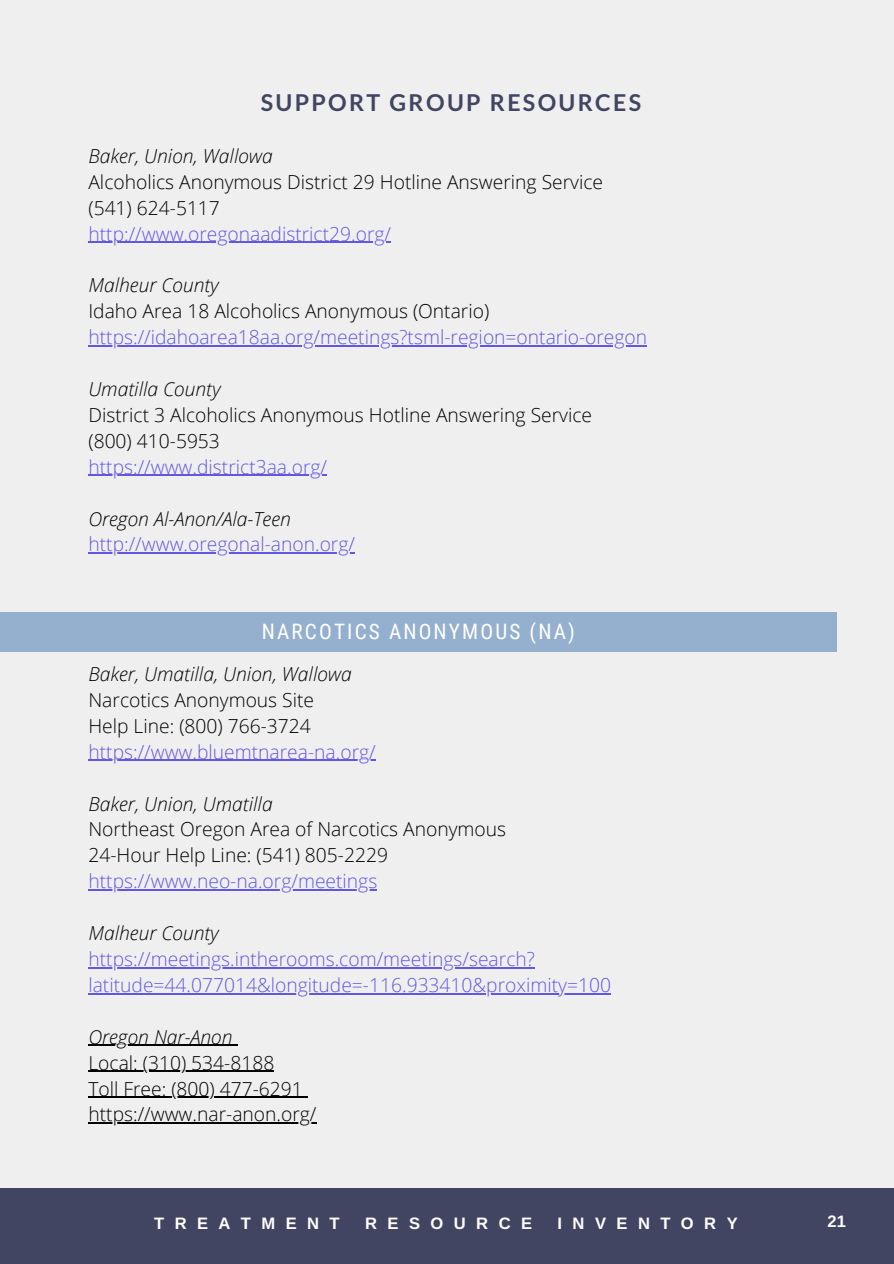
<style>
.page{position:relative;width:894px;height:1264px;background:#fff}
.page>*{position:absolute;margin:0;border:0;box-sizing:border-box;transform-origin:0 0}
.t1{font:700 23.25px "Lato";letter-spacing:.1em;color:#414562}
.t2{font:21.3px "Roboto Condensed";letter-spacing:.1em;color:#fff}
.t3{font:300 19.2px "Open Sans";color:#000}
.t4{font:300 19.2px/26px "Open Sans";color:#6257e3}
.t5{font:italic 300 19.2px "Open Sans";color:#000}
.t6{font:700 16.5px "Arimo";letter-spacing:.63em;color:#fff}
</style>
<div class="page">
<div style="left:0;top:0;width:893px;height:1263px;background:#efefef"></div>
<hr style="left:88px;top:242px;width:303px;height:1px;background:#6257e3">
<hr style="left:88px;top:345px;width:559px;height:1px;background:#6257e3">
<hr style="left:88px;top:475px;width:239px;height:1px;background:#6257e3">
<hr style="left:88px;top:552px;width:267px;height:1px;background:#6257e3">
<hr style="left:88px;top:759px;width:287px;height:2px;background:#6257e3">
<hr style="left:88px;top:889px;width:289px;height:1px;background:#6257e3">
<hr style="left:88px;top:967px;width:446px;height:1px;background:#6257e3">
<hr style="left:88px;top:993px;width:523px;height:1px;background:#6257e3">
<hr style="left:88px;top:1044px;width:144px;height:1px;background:#000">
<hr style="left:88px;top:1070px;width:186px;height:1px;background:#000">
<hr style="left:88px;top:1096px;width:215px;height:1px;background:#000">
<hr style="left:88px;top:1122px;width:228px;height:1px;background:#000">
<div style="left:0;top:1188px;width:893px;height:75px;background:#414562"></div>
<div style="left:0;top:612px;width:835px;height:40px;background:#95b0ce"></div>
<p class="t1" style="left:260px;top:88px;width:382px">SUPPORT GROUP RESOURCES</p>
<p class="t5" style="left:88px;top:142px;width:186px">Baker, Union, Wallowa</p>
<p class="t3" style="left:88px;top:168px;width:516px">Alcoholics Anonymous District 29 Hotline Answering Service</p>
<p class="t3" style="left:88px;top:194px;width:133px">(541) 624-5117</p>
<p class="t4" style="left:88px;top:220px;width:304px">http://www.oregonaadistrict29.org/</p>
<p class="t5" style="left:88px;top:272px;width:132px">Malheur County</p>
<p class="t3" style="left:88px;top:298px;width:402px">Idaho Area 18 Alcoholics Anonymous (Ontario)</p>
<p class="t4" style="left:88px;top:324px;width:560px">https://idahoarea18aa.org/meetings?tsml-region=ontario-oregon</p>
<p class="t5" style="left:88px;top:375px;width:134px">Umatilla County</p>
<p class="t3" style="left:88px;top:401px;width:505px">District 3 Alcoholics Anonymous Hotline Answering Service</p>
<p class="t3" style="left:88px;top:427px;width:133px">(800) 410-5953</p>
<p class="t4" style="left:88px;top:453px;width:240px">https://www.district3aa.org/</p>
<p class="t5" style="left:88px;top:505px;width:204px">Oregon Al-Anon/Ala-Teen</p>
<p class="t4" style="left:88px;top:531px;width:268px">http://www.oregonal-anon.org/</p>
<p class="t2" style="left:262px;top:619px;width:314px">NARCOTICS ANONYMOUS (NA)</p>
<p class="t5" style="left:88px;top:660px;width:265px">Baker, Umatilla, Union, Wallowa</p>
<p class="t3" style="left:88px;top:686px;width:227px">Narcotics Anonymous Site</p>
<p class="t3" style="left:88px;top:712px;width:224px">Help Line: (800) 766-3724</p>
<p class="t4" style="left:88px;top:738px;width:289px">https://www.bluemtnarea-na.org/</p>
<p class="t5" style="left:88px;top:790px;width:186px">Baker, Union, Umatilla</p>
<p class="t3" style="left:88px;top:816px;width:419px">Northeast Oregon Area of Narcotics Anonymous</p>
<p class="t3" style="left:88px;top:841px;width:301px">24-Hour Help Line: (541) 805-2229</p>
<p class="t4" style="left:88px;top:867px;width:290px">https://www.neo-na.org/meetings</p>
<p class="t5" style="left:88px;top:919px;width:132px">Malheur County</p>
<p class="t4" style="left:88px;top:945px;width:524px">https://meetings.intherooms.com/meetings/search? latitude=44.077014&amp;longitude=-116.933410&amp;proximity=100</p>
<p class="t5" style="left:88px;top:1023px;width:146px">Oregon Nar-Anon</p>
<p class="t3" style="left:88px;top:1049px;width:187px">Local: (310) 534-8188</p>
<p class="t3" style="left:88px;top:1074px;width:216px">Toll Free: (800) 477-6291</p>
<p class="t3" style="left:88px;top:1100px;width:229px">https://www.nar-anon.org/</p>
<p class="t6" style="left:154px;top:1214px;width:187px">TREATMENT</p>
<p class="t6" style="left:365px;top:1214px;width:168px">RESOURCE</p>
<p class="t6" style="left:557px;top:1214px;width:181px">INVENTORY</p>
<p class="t6" style="left:827px;top:1211px;width:20px">21</p>
<p class="t6" style="left:140px;top:1214px;width:612px">WWW.XEONLTD.COM/2019PROPOSALS</p>
</div>
